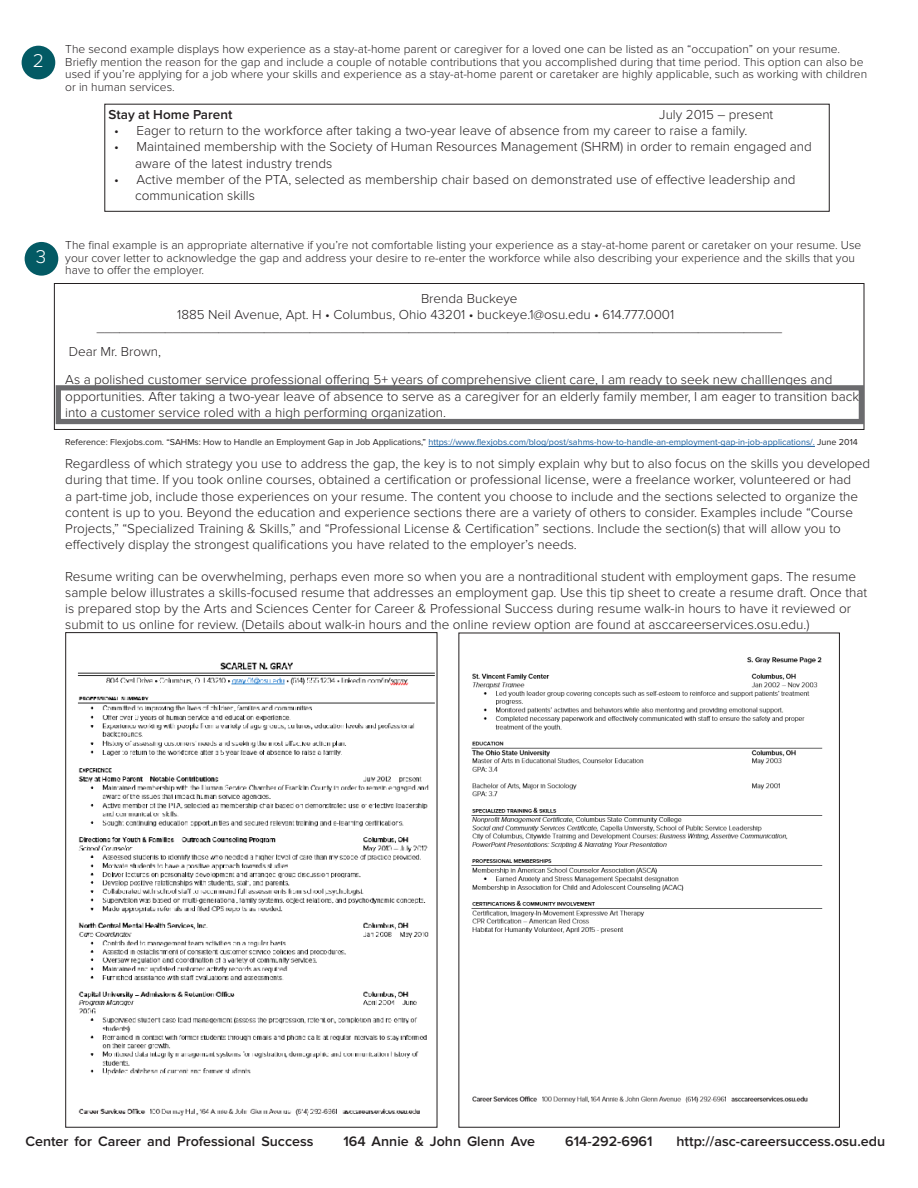
<style>
.page{position:relative;width:918px;height:1188px;background:#fff}
.page>*{position:absolute;margin:0;border:0;box-sizing:border-box;transform-origin:0 0}
.t1{font:300 19.2px "Proxima Nova";color:#fff}
.t2{font:600 14.25px "Proxima Nova";color:#231f20}
.No_Spacing{font:300 13.5px/16.2px "Proxima Nova";color:#231f20}
.t3{font:600 13.5px "Proxima Nova";color:#231f20}
.t4{font:300 12px/12.6px "Proxima Nova";color:#231f20}
.t5{font:9px "Proxima Nova";color:#175d9e}
.s1{color:#231f20}
</style>
<div class="page">
<hr style="left:428px;top:446px;width:387px;height:1px;background:#175d9e">
<img style="left:77px;top:662px;width:358px;height:454px">
<div style="left:22px;top:46px;width:33px;height:33px;background:#035a64;border-radius:50%"></div>
<div style="left:104px;top:104px;width:726px;height:108px;border:1px solid #231f20"></div>
<div style="left:25px;top:242px;width:33px;height:34px;background:#035a64;border-radius:50%"></div>
<div style="left:54px;top:283px;width:810px;height:147px;border:1px solid #231f20"></div>
<div style="left:56px;top:385px;width:808px;height:39px;border:5px solid #6b6b6e"></div>
<img style="left:471px;top:657px;width:352px;height:446px">
<p class="t1" style="left:33px;top:50px;width:13px">2</p>
<p class="t1" style="left:36px;top:246px;width:12px">3</p>
<p class="t4" style="left:65px;top:43px;width:803px">The second example displays how experience as a stay-at-home parent or caregiver for a loved one can be listed as an “occupation” on your resume.<br>Briefly mention the reason for the gap and include a couple of notable contributions that you accomplished during that time period. This option can also be used if you’re applying for a job where your skills and experience as a stay-at-home parent or caretaker are highly applicable, such as working with children or in human services.</p>
<p class="t3" style="left:109px;top:107px;width:125px">Stay at Home Parent</p>
<p class="No_Spacing" style="left:659px;top:107px;width:116px">July 2015 – present</p>
<p class="No_Spacing" style="left:114px;top:123px;width:635px">• Eager to return to the workforce after taking a two-year leave of absence from my career to raise a family.</p>
<p class="No_Spacing" style="left:114px;top:139px;width:699px">• Maintained membership with the Society of Human Resources Management (SHRM) in order to remain engaged and</p>
<p class="No_Spacing" style="left:135px;top:155px;width:199px">aware of the latest industry trends</p>
<p class="No_Spacing" style="left:114px;top:171px;width:683px">• Active member of the PTA, selected as membership chair based on demonstrated use of effective leadership and</p>
<p class="No_Spacing" style="left:135px;top:188px;width:121px">communication skills</p>
<p class="t4" style="left:65px;top:239px;width:798px">The final example is an appropriate alternative if you’re not comfortable listing your experience as a stay-at-home parent or caretaker on your resume. Use your cover letter to acknowledge the gap and address your desire to re-enter the workforce while also describing your experience and the skills that you have to offer the employer.</p>
<p class="No_Spacing" style="left:421px;top:290px;width:98px">Brenda Buckeye</p>
<p class="No_Spacing" style="left:177px;top:306px;width:499px">1885 Neil Avenue, Apt. H • Columbus, Ohio 43201 • buckeye.1@osu.edu • 614.777.0001</p>
<p class="No_Spacing" style="left:97px;top:320px;width:687px">__________________________________________________________________________________________</p>
<p class="No_Spacing" style="left:69px;top:344px;width:94px">Dear Mr. Brown,</p>
<p class="No_Spacing" style="left:65px;top:372px;width:795px">As a polished customer service professional offering 5+ years of comprehensive client care, I am ready to seek new challlenges and opportunities. After taking a two-year leave of absence to serve as a caregiver for an elderly family member, I am eager to transition back into a customer service roled with a high performing organization.</p>
<p class="t5" style="left:65px;top:437px;width:794px"><span class="s1">Reference: Flexjobs.com. “SAHMs: How to Handle an Employment Gap in Job Applications,”</span> https://www.flexjobs.com/blog/post/sahms-how-to-handle-an-employment-gap-in-job-applications/. <span class="s1">June 2014</span></p>
<p class="No_Spacing" style="left:65px;top:456px;width:806px">Regardless of which strategy you use to address the gap, the key is to not simply explain why but to also focus on the skills you developed during that time. If you took online courses, obtained a certification or professional license, were a freelance worker, volunteered or had<br>a part-time job, include those experiences on your resume. The content you choose to include and the sections selected to organize the content is up to you. Beyond the education and experience sections there are a variety of others to consider. Examples include “Course Projects,” “Specialized Training &amp; Skills,” and “Professional License &amp; Certification” sections. Include the section(s) that will allow you to effectively display the strongest qualifications you have related to the employer’s needs.</p>
<p class="No_Spacing" style="left:65px;top:568px;width:803px">Resume writing can be overwhelming, perhaps even more so when you are a nontraditional student with employment gaps. The resume sample below illustrates a skills-focused resume that addresses an employment gap. Use this tip sheet to create a resume draft. Once that is prepared stop by the Arts and Sciences Center for Career &amp; Professional Success during resume walk-in hours to have it reviewed or submit to us online for review. (Details about walk-in hours and the online review option are found at asccareerservices.osu.edu.)</p>
<p class="t2" style="left:25px;top:1133px;width:290px">Center for Career and Professional Success</p>
<p class="t2" style="left:343px;top:1133px;width:193px">164 Annie &amp; John Glenn Ave</p>
<p class="t2" style="left:565px;top:1133px;width:89px">614-292-6961</p>
<p class="t2" style="left:677px;top:1133px;width:210px">http://asc-careersuccess.osu.edu</p>
</div>
